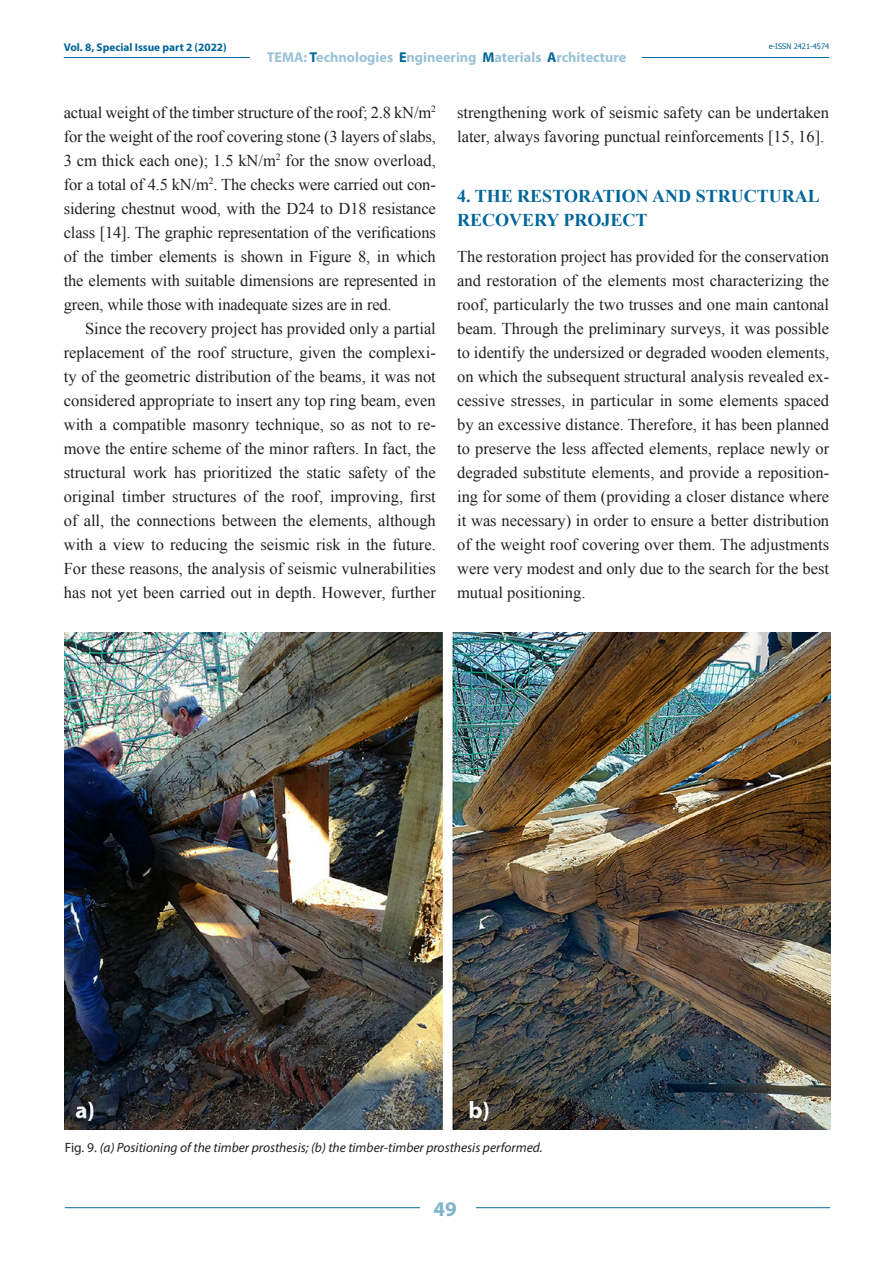
<style>
.page{position:relative;width:893px;height:1263px;background:#fff}
.page>*{position:absolute;margin:0;border:0;box-sizing:border-box;transform-origin:0 0}
.t1{font:700 21px "Myriad Pro";color:#80b3cc}
.TITOLO_1_Livello{font:700 18px/24px "Times New Roman";color:#069}
.TESTO{font:16.5px/24px "Times New Roman";color:#231f20;text-align:justify}
.TESTO_noRIENTRO{font:16.5px/24px "Times New Roman";color:#231f20;text-align:justify}
.t2{font:700 14.25px "Myriad Pro";color:#99c2d6}
.DIDASCALIA{font:italic 13.5px "Myriad Pro";color:#231f20}
.t3{font:700 11.25px "Myriad Pro";color:#069}
.t4{font:7.5px "Tahoma";color:#069}
.s1{color:#069}
.s2{font-style:normal}
</style>
<div class="page">
<hr style="left:64px;top:57px;width:765px;height:1px;background:#069">
<div style="left:251px;top:48px;width:391px;height:17px;background:#fff"></div>
<hr style="left:65px;top:1207px;width:765px;height:1px;background:#069">
<div style="left:420px;top:1195px;width:55px;height:25px;background:#fff"></div>
<img style="left:65px;top:632px;width:765px;height:497px">
<p class="t3" style="left:64px;top:40px;width:164px">Vol. 8, Special Issue part 2 (2022)</p>
<p class="t2" style="left:267px;top:48px;width:361px">TEMA: <span class="s1">T</span>echnologies <span class="s1">E</span>ngineering <span class="s1">M</span>aterials <span class="s1">A</span>rchitecture</p>
<p class="t4" style="left:769px;top:41px;width:62px">e-ISSN 2421-4574</p>
<p class="TESTO" style="left:64px;top:100px;width:374px">actual weight of the timber structure of the roof; 2.8 kN/m<sup>2 </sup>for the weight of the roof covering stone (3 layers of slabs, 3 cm thick each one); 1.5 kN/m<sup>2</sup> for the snow overload, for a total of 4.5 kN/m<sup>2</sup>. The checks were carried out con&shy;sidering chestnut wood, with the D24 to D18 resistance class [14]. The graphic representation of the verifications of the timber elements is shown in Figure 8, in which the elements with suitable dimensions are represented in green, while those with inadequate sizes are in red.</p>
<p class="TESTO" style="left:64px;top:316px;width:374px;text-indent:21px">Since the recovery project has provided only a partial replacement of the roof structure, given the complexi&shy;ty of the geometric distribution of the beams, it was not considered appropriate to insert any top ring beam, even with a compatible masonry technique, so as not to re&shy;move the entire scheme of the minor rafters. In fact, the structural work has prioritized the static safety of the original timber structures of the roof, improving, first of all, the connections between the elements, although with a view to reducing the seismic risk in the future.<br>For these reasons, the analysis of seismic vulnerabilities has not yet been carried out in depth. However, further</p>
<p class="TESTO" style="left:457px;top:100px;width:374px">strengthening work of seismic safety can be undertaken later, always favoring punctual reinforcements [15, 16].</p>
<p class="TITOLO_1_Livello" style="left:457px;top:183px;width:364px">4. THE RESTORATION AND STRUCTURAL<br>RECOVERY PROJECT</p>
<p class="TESTO_noRIENTRO" style="left:457px;top:244px;width:374px">The restoration project has provided for the conservation and restoration of the elements most characterizing the roof, particularly the two trusses and one main cantonal beam. Through the preliminary surveys, it was possible to identify the undersized or degraded wooden elements, on which the subsequent structural analysis revealed ex&shy;cessive stresses, in particular in some elements spaced by an excessive distance. Therefore, it has been planned to preserve the less affected elements, replace newly or degraded substitute elements, and provide a reposition&shy;ing for some of them (providing a closer distance where it was necessary) in order to ensure a better distribution of the weight roof covering over them. The adjustments were very modest and only due to the search for the best mutual positioning.</p>
<p class="DIDASCALIA" style="left:65px;top:1139px;width:479px"><span class="s2">Fig. 9.</span> (a) Positioning of the timber prosthesis; (b) the timber-timber prosthesis performed.</p>
<p class="t1" style="left:434px;top:1195px;width:25px">49</p>
</div>
